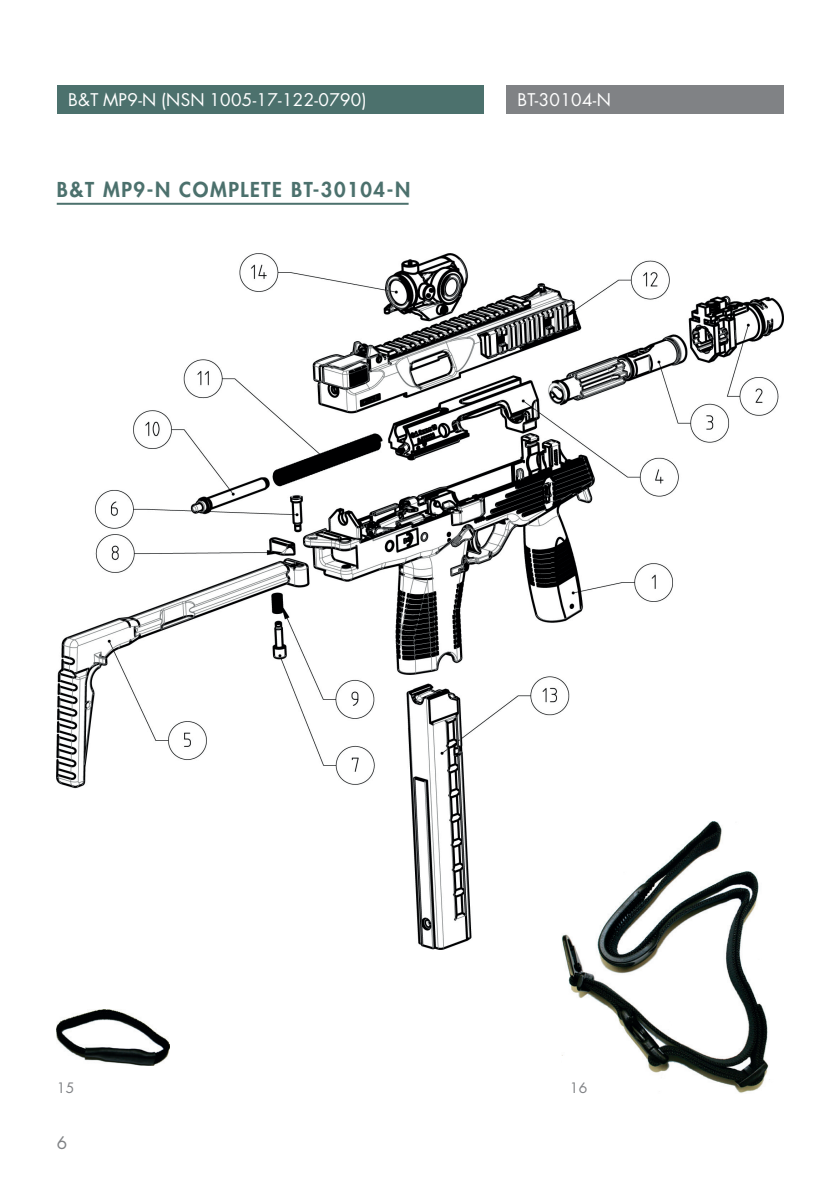
<style>
.page{position:relative;width:840px;height:1191px;background:#fff}
.page>*{position:absolute;margin:0;border:0;box-sizing:border-box;transform-origin:0 0}
.t1{font:800 20px "Futura LT";letter-spacing:.08em;color:#4c716d}
.t2{font:17px "Futura LT";letter-spacing:.02em;color:#fff}
.t3{font:17px "Futura LT";color:#808285}
.t4{font:14px "Futura LT";color:#808285}
</style>
<div class="page">
<div style="left:57px;top:85px;width:426px;height:28px;background:#4c716d"></div>
<div style="left:506px;top:85px;width:277px;height:28px;background:#808285"></div>
<hr style="left:57px;top:203px;width:351px;height:2px;background:#4c716d">
<img style="left:57px;top:253px;width:725px;height:696px">
<img style="left:561px;top:821px;width:221px;height:272px">
<img style="left:57px;top:1009px;width:112px;height:56px">
<p class="t2" style="left:68px;top:89px;width:300px">B&amp;T MP9-N (NSN 1005-17-122-0790)</p>
<p class="t2" style="left:517px;top:89px;width:95px">BT-30104-N</p>
<p class="t1" style="left:57px;top:176px;width:355px">B&amp;T MP9-N COMPLETE BT-30104-N</p>
<p class="t4" style="left:57px;top:1079px;width:19px">15</p>
<p class="t4" style="left:569px;top:1079px;width:19px">16</p>
<p class="t3" style="left:57px;top:1132px;width:12px">6</p>
</div>
